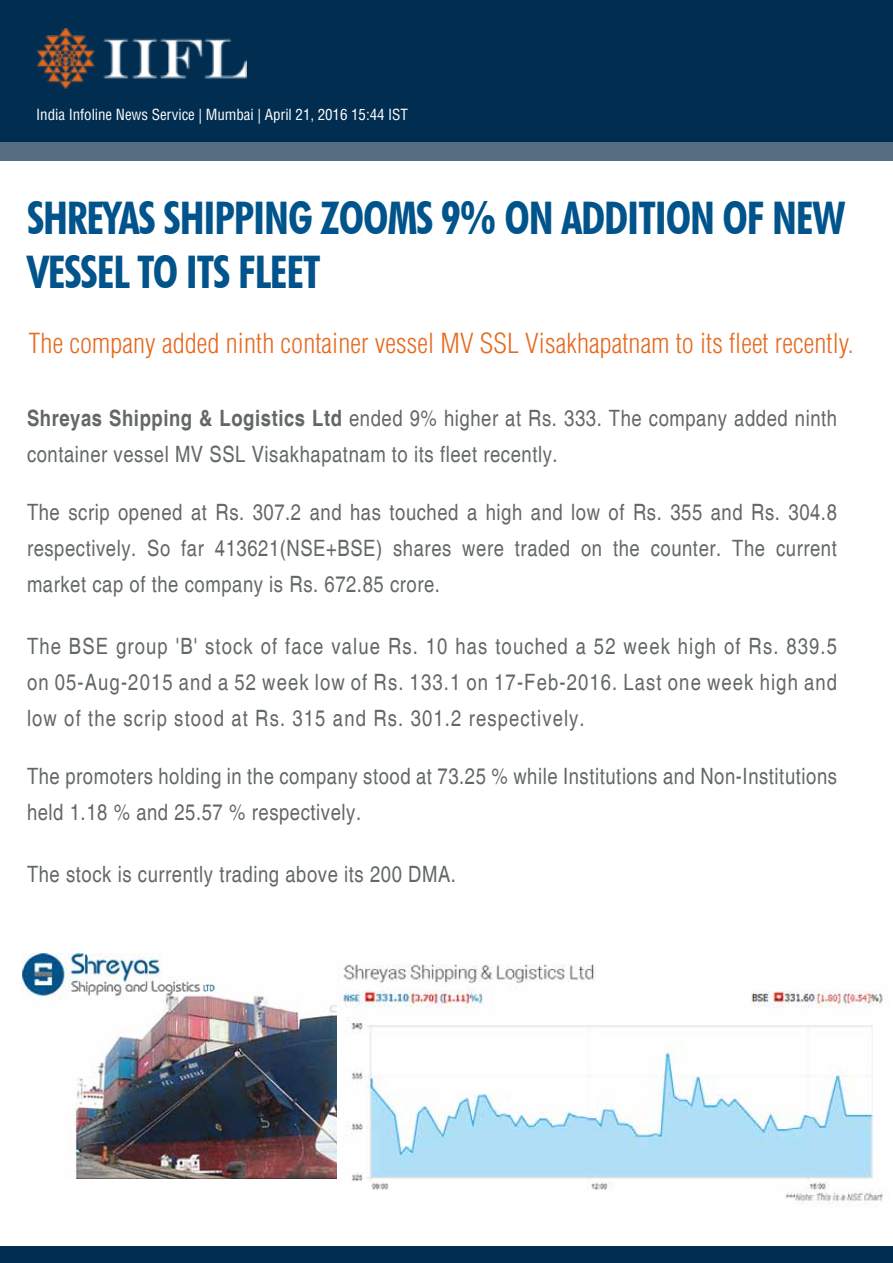
<style>
.page{position:relative;width:893px;height:1263px;background:#fff}
.page>*{position:absolute;margin:0;border:0;box-sizing:border-box;transform-origin:0 0}
.t1{font:700 condensed 45px/54px "Futura BT";letter-spacing:-.025em;color:#00548b}
.t2{font:300 condensed 27px "Helvetica";letter-spacing:.005em;color:#e66a1f}
.t3{font:condensed 22.5px/36px "Helvetica";letter-spacing:.025em;color:#626768}
.t4{font:condensed 15px "Helvetica";letter-spacing:-.005em;color:#fff}
.s1{font-weight:700}
</style>
<div class="page">
<div style="left:0;top:0;width:893px;height:150px;background:#012d50"></div>
<div style="left:0;top:142px;width:893px;height:18px;background:#546d81"></div>
<img style="left:38px;top:29px;width:208px;height:60px">
<div style="left:0;top:1247px;width:893px;height:16px;background:#012d50"></div>
<img style="left:22px;top:953px;width:315px;height:225px">
<img style="left:338px;top:964px;width:545px;height:243px">
<p class="t4" style="left:36px;top:105px;width:373px">India Infoline News Service | Mumbai | April 21, 2016 15:44 IST</p>
<h1 class="t1" style="left:27px;top:191px;width:820px">SHREYAS SHIPPING ZOOMS 9% ON ADDITION OF NEW<br>VESSEL TO ITS FLEET</h1>
<p class="t2" style="left:28px;top:326px;width:827px">The company added ninth container vessel MV SSL Visakhapatnam to its fleet recently.</p>
<p class="t3" style="left:27px;top:400px;width:812px"><span class="s1">Shreyas Shipping &amp; Logistics Ltd</span> ended 9% higher at Rs. 333. The company added ninth container vessel MV SSL Visakhapatnam to its fleet recently.</p>
<p class="t3" style="left:27px;top:494px;width:811px;text-align:justify">The scrip opened at Rs. 307.2 and has touched a high and low of Rs. 355 and Rs. 304.8 respectively. So far 413621(NSE+BSE) shares were traded on the counter. The current market cap of the company is Rs. 672.85 crore.</p>
<p class="t3" style="left:27px;top:628px;width:812px;text-align:justify">The BSE group 'B' stock of face value Rs. 10 has touched a 52 week high of Rs. 839.5 on 05-Aug-2015 and a 52 week low of Rs. 133.1 on 17-Feb-2016. Last one week high and low of the scrip stood at Rs. 315 and Rs. 301.2 respectively.</p>
<p class="t3" style="left:27px;top:758px;width:811px">The promoters holding in the company stood at 73.25 % while Institutions and Non-Institutions held 1.18 % and 25.57 % respectively.</p>
<p class="t3" style="left:27px;top:856px;width:430px">The stock is currently trading above its 200 DMA.</p>
</div>
